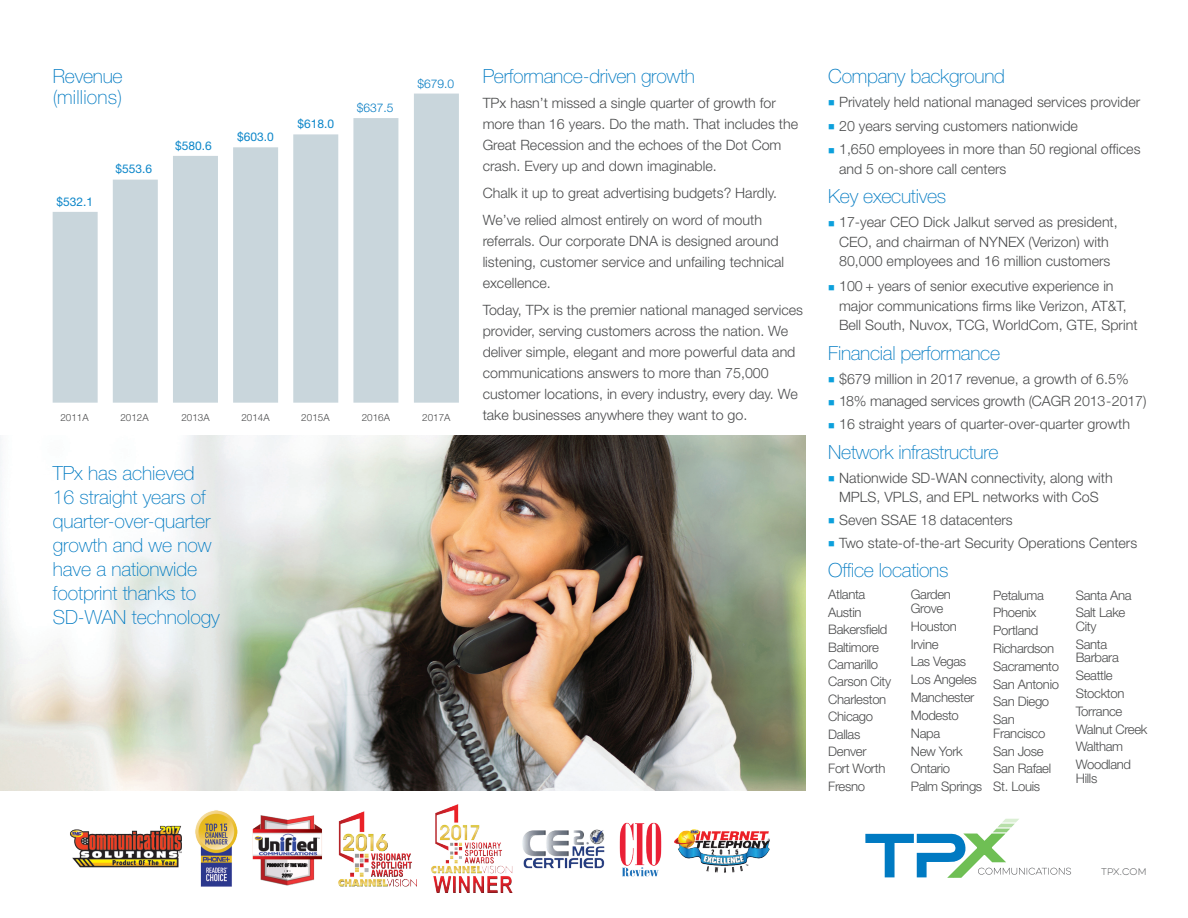
<style>
.page{position:relative;width:1188px;height:918px;background:#fff}
.page>*{position:absolute;margin:0;border:0;box-sizing:border-box;transform-origin:0 0}
.t1{font:100 19.5px/24px "Helvetica Neue";letter-spacing:-.015em;color:#007ac2}
.t2{font:100 19.5px "Helvetica Neue";letter-spacing:.01em;color:#007ac2}
.t3{font:300 14.25px/20.9px "Helvetica Neue";color:#4b4c4d}
.t4{font:300 13.2px/17.9px "Helvetica Neue";letter-spacing:-.025em;color:#4b4c4d}
.t5{font:12px "Helvetica Neue";color:#0c86c9}
.t6{font:300 12px "Helvetica Neue";color:#007ac2}
.t7{font:300 9.9px "Helvetica Neue";color:#4b4c4d}
.t8{font:100 8.7px "Eveleth Clean";letter-spacing:.02em;color:#57585a}
.s1{color:#0ca0dc}
</style>
<div class="page">
<img style="left:0;top:436px;width:806px;height:354px">
<svg style="left:865px;top:819px;width:206px;height:59px"></svg>
<div style="left:53px;top:212px;width:45px;height:191px;background:#c9d6dc"></div>
<div style="left:113px;top:180px;width:45px;height:223px;background:#c9d6dc"></div>
<div style="left:173px;top:156px;width:45px;height:247px;background:#c9d6dc"></div>
<div style="left:233px;top:147px;width:45px;height:256px;background:#c9d6dc"></div>
<div style="left:293px;top:134px;width:45px;height:269px;background:#c9d6dc"></div>
<div style="left:353px;top:118px;width:45px;height:285px;background:#c9d6dc"></div>
<div style="left:414px;top:94px;width:45px;height:309px;background:#c9d6dc"></div>
<img style="left:70px;top:804px;width:700px;height:89px">
<h1 class="t1" style="left:53px;top:64px;width:71px">Revenue</h1>
<h1 class="t2" style="left:53px;top:86px;width:71px">(millions)</h1>
<p class="t5" style="left:56px;top:194px;width:38px">$532.1</p>
<p class="t5" style="left:115px;top:162px;width:38px">$553.6</p>
<p class="t5" style="left:175px;top:138px;width:38px">$580.6</p>
<p class="t5" style="left:237px;top:130px;width:38px">$603.0</p>
<p class="t5" style="left:297px;top:117px;width:38px">$618.0</p>
<p class="t6" style="left:357px;top:101px;width:38px">$637.5</p>
<p class="t6" style="left:417px;top:76px;width:38px">$679.0</p>
<p class="t7" style="left:60px;top:411px;width:30px">2011A</p>
<p class="t7" style="left:120px;top:411px;width:30px">2012A</p>
<p class="t7" style="left:181px;top:411px;width:30px">2013A</p>
<p class="t7" style="left:241px;top:411px;width:30px">2014A</p>
<p class="t7" style="left:301px;top:411px;width:30px">2015A</p>
<p class="t7" style="left:362px;top:411px;width:30px">2016A</p>
<p class="t7" style="left:422px;top:411px;width:30px">2017A</p>
<h1 class="t1" style="left:53px;top:461px;width:168px">TPx has achieved<br>16 straight years of quarter-over-quarter growth and we now have a nationwide footprint thanks to<br>SD-WAN technology</h1>
<h1 class="t1" style="left:483px;top:64px;width:214px">Performance-driven growth</h1>
<p class="t3" style="left:483px;top:92px;width:317px">TPx hasn’t missed a single quarter of growth for more than 16 years. Do the math. That includes the Great Recession and the echoes of the Dot Com crash. Every up and down imaginable.</p>
<p class="t3" style="left:483px;top:179px;width:296px;line-height:27.3px">Chalk it up to great advertising budgets? Hardly.<br>We’ve relied almost entirely on word of mouth</p>
<p class="t3" style="left:483px;top:230px;width:303px">referrals. Our corporate DNA is designed around listening, customer service and unfailing technical excellence.</p>
<p class="t3" style="left:483px;top:300px;width:322px">Today, TPx is the premier national managed services provider, serving customers across the nation. We deliver simple, elegant and more powerful data and communications answers to more than 75,000 customer locations, in every industry, every day. We take businesses anywhere they want to go.</p>
<h1 class="t1" style="left:828px;top:64px;width:178px">Company background</h1>
<p class="t3" style="left:828px;top:91px;width:313px"><span class="s1">■</span> Privately held national managed services provider</p>
<p class="t3" style="left:828px;top:115px;width:251px"><span class="s1">■</span> 20 years serving customers nationwide</p>
<p class="t3" style="left:839px;top:139px;width:303px;line-height:19.5px;text-indent:-11px"><span class="s1">■</span> 1,650 employees in more than 50 regional offices and 5 on-shore call centers</p>
<h1 class="t1" style="left:828px;top:185px;width:119px">Key executives</h1>
<p class="t3" style="left:828px;top:212px;width:291px;line-height:19.5px;text-align:center"><span class="s1">■</span> 17-year CEO Dick Jalkut served as president,<br>CEO, and chairman of NYNEX (Verizon) with<br>80,000 employees and 16 million customers</p>
<p class="t3" style="left:839px;top:276px;width:300px;line-height:19.5px;text-indent:-11px"><span class="s1">■</span> 100 + years of senior executive experience in major communications firms like Verizon, AT&amp;T,<br>Bell South, Nuvox, TCG, WorldCom, GTE, Sprint</p>
<h1 class="t1" style="left:828px;top:341px;width:173px">Financial performance</h1>
<p class="t3" style="left:828px;top:368px;width:302px"><span class="s1">■</span> $679 million in 2017 revenue, a growth of 6.5%</p>
<p class="t3" style="left:828px;top:391px;width:320px"><span class="s1">■</span> 18% managed services growth (CAGR 2013-2017)</p>
<p class="t3" style="left:828px;top:413px;width:303px"><span class="s1">■</span> 16 straight years of quarter-over-quarter growth</p>
<h1 class="t1" style="left:828px;top:440px;width:172px">Network infrastructure</h1>
<p class="t3" style="left:828px;top:467px;width:286px;line-height:19.5px;text-align:center"><span class="s1">■</span> Nationwide SD-WAN connectivity, along with<br>MPLS, VPLS, and EPL networks with CoS</p>
<p class="t3" style="left:828px;top:509px;width:186px"><span class="s1">■</span> Seven SSAE 18 datacenters</p>
<p class="t3" style="left:828px;top:532px;width:311px"><span class="s1">■</span> Two state-of-the-art Security Operations Centers</p>
<h1 class="t1" style="left:828px;top:558px;width:122px">Office locations</h1>
<p class="t4" style="left:828px;top:586px;width:64px;line-height:17.4px">Atlanta<br>Austin<br>Bakersfield<br>Baltimore<br>Camarillo<br>Carson City<br>Charleston<br>Chicago<br>Dallas<br>Denver<br>Fort Worth<br>Fresno</p>
<p class="t4" style="left:911px;top:588px;width:42px;line-height:13.5px">Garden<br>Grove</p>
<p class="t4" style="left:911px;top:617px;width:73px">Houston<br>Irvine<br>Las Vegas<br>Los Angeles<br>Manchester<br>Modesto<br>Napa<br>New York<br>Ontario<br>Palm Springs</p>
<p class="t4" style="left:993px;top:586px;width:67px">Petaluma<br>Phoenix<br>Portland<br>Richardson<br>Sacramento<br>San Antonio<br>San Diego<br>San</p>
<p class="t4" style="left:993px;top:724px;width:59px">Francisco<br>San Jose<br>San Rafael<br>St. Louis</p>
<p class="t4" style="left:1076px;top:586px;width:57px">Santa Ana<br>Salt Lake</p>
<p class="t4" style="left:1076px;top:617px;width:33px">City<br>Santa</p>
<p class="t4" style="left:1076px;top:648px;width:73px">Barbara<br>Seattle<br>Stockton<br>Torrance<br>Walnut Creek<br>Waltham<br>Woodland</p>
<p class="t4" style="left:1076px;top:769px;width:23px">Hills</p>
<p class="t8" style="left:1101px;top:865px;width:47px">TPX.COM</p>
</div>
